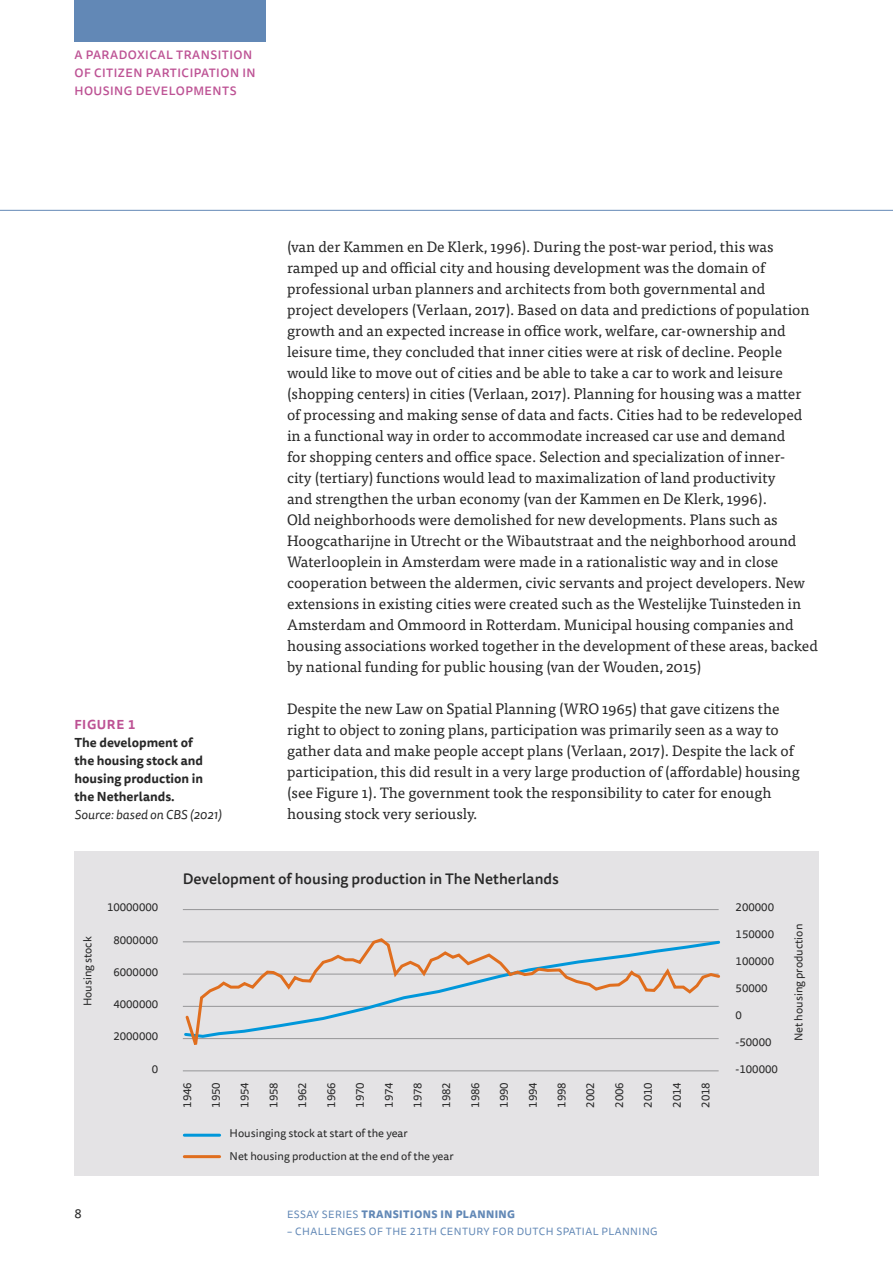
<style>
.page{position:relative;width:893px;height:1263px;background:#fff}
.page>*{position:absolute;margin:0;border:0;box-sizing:border-box;transform-origin:0 0}
.t1{font:15px/21px "Tisa Pro";color:#282828}
.t2{font:500 15px "Tisa Sans Pro";color:#282828}
.t3{font:700 12.75px/18px "Tisa Sans Pro";color:#282828}
.t4{font:italic 12.75px "Tisa Sans Pro";color:#282828}
.t5{font:700 12.75px "Tisa Sans Pro";letter-spacing:.05em;color:#bd5294}
.t6{font:12.75px "Tisa Sans Pro";color:#282828}
.t7{font:500 12px/18px "Tisa Sans Pro";letter-spacing:.04em;color:#bd5294}
.t8{font:11.25px/22.5px "Tisa Sans Pro";color:#282828}
.t9{font:10.5px "Tisa Sans Pro";letter-spacing:.04em;color:#6288b6}
.t10{font:800 10.5px "Tisa Sans Pro";letter-spacing:.04em;color:#6288b6}
.s1{font-weight:400}
</style>
<div class="page">
<div style="left:74px;top:0;width:192px;height:42px;background:#6288b6"></div>
<hr style="left:0;top:210px;width:893px;height:1px;background:#6288b6">
<div style="left:74px;top:851px;width:745px;height:325px;background:#e4e3e5"></div>
<hr style="left:183px;top:909px;width:536px;height:1px;background:#959597">
<hr style="left:183px;top:1070px;width:536px;height:1px;background:#959597">
<hr style="left:184px;top:1155px;width:36px;height:3px;background:#e06e1e">
<hr style="left:184px;top:1134px;width:36px;height:3px;background:#0097da">
<svg style="left:183px;top:938px;width:537px;height:107px"></svg>
<p class="t7" style="left:74px;top:46px;width:183px">A PARADOXICAL TRANSITION<br>OF CITIZEN PARTICIPATION IN<br>HOUSING DEVELOPMENTS</p>
<p class="t5" style="left:74px;top:715px;width:62px">FIGURE 1</p>
<p class="t3" style="left:74px;top:734px;width:130px">The development of the housing stock and housing production in the Netherlands.</p>
<p class="t4" style="left:74px;top:806px;width:149px">Source: based on CBS (2021)</p>
<p class="t1" style="left:287px;top:235px;width:532px">(van der Kammen en De Klerk, 1996). During the post-war period, this was ramped up and official city and housing development was the domain of professional urban planners and architects from both governmental and<br>project developers (Verlaan, 2017). Based on data and predictions of population growth and an expected increase in office work, welfare, car-ownership and leisure time, they concluded that inner cities were at risk of decline. People would like to move out of cities and be able to take a car to work and leisure (shopping centers) in cities (Verlaan, 2017). Planning for housing was a matter of processing and making sense of data and facts. Cities had to be redeveloped in a functional way in order to accommodate increased car use and demand<br>for shopping centers and office space. Selection and specialization of inner-<br>city (tertiary) functions would lead to maximalization of land productivity<br>and strengthen the urban economy (van der Kammen en De Klerk, 1996).<br>Old neighborhoods were demolished for new developments. Plans such as Hoogcatharijne in Utrecht or the Wibautstraat and the neighborhood around Waterlooplein in Amsterdam were made in a rationalistic way and in close cooperation between the aldermen, civic servants and project developers. New extensions in existing cities were created such as the Westelijke Tuinsteden in Amsterdam and Ommoord in Rotterdam. Municipal housing companies and housing associations worked together in the development of these areas, backed by national funding for public housing (van der Wouden, 2015)</p>
<p class="t1" style="left:287px;top:697px;width:514px">Despite the new Law on Spatial Planning (WRO 1965) that gave citizens the right to object to zoning plans, participation was primarily seen as a way to gather data and make people accept plans (Verlaan, 2017). Despite the lack of participation, this did result in a very large production of (affordable) housing (see Figure 1). The government took the responsibility to cater for enough housing stock very seriously.</p>
<p class="t8" style="left:77px;top:1006px;width:72px;rotate:-90deg">Housing stock</p>
<p class="t8" style="left:107px;top:896px;width:53px">10000000</p>
<p class="t8" style="left:113px;top:929px;width:46px">8000000</p>
<p class="t8" style="left:113px;top:961px;width:46px">6000000</p>
<p class="t8" style="left:113px;top:993px;width:46px">4000000</p>
<p class="t8" style="left:113px;top:1025px;width:46px">2000000</p>
<p class="t8" style="left:152px;top:1058px;width:8px">0</p>
<p class="t2" style="left:183px;top:868px;width:378px">Development of housing production in The Netherlands</p>
<p class="t8" style="left:176px;top:1108px;width:27px;rotate:-90deg">1946</p>
<p class="t8" style="left:205px;top:1108px;width:27px;rotate:-90deg">1950</p>
<p class="t8" style="left:234px;top:1108px;width:27px;rotate:-90deg">1954</p>
<p class="t8" style="left:263px;top:1108px;width:27px;rotate:-90deg">1958</p>
<p class="t8" style="left:291px;top:1108px;width:27px;rotate:-90deg">1962</p>
<p class="t8" style="left:320px;top:1108px;width:27px;rotate:-90deg">1966</p>
<p class="t8" style="left:349px;top:1108px;width:27px;rotate:-90deg">1970</p>
<p class="t8" style="left:378px;top:1108px;width:27px;rotate:-90deg">1974</p>
<p class="t8" style="left:407px;top:1108px;width:27px;rotate:-90deg">1978</p>
<p class="t8" style="left:435px;top:1108px;width:27px;rotate:-90deg">1982</p>
<p class="t8" style="left:464px;top:1108px;width:27px;rotate:-90deg">1986</p>
<p class="t8" style="left:493px;top:1108px;width:27px;rotate:-90deg">1990</p>
<p class="t8" style="left:522px;top:1108px;width:27px;rotate:-90deg">1994</p>
<p class="t8" style="left:551px;top:1108px;width:27px;rotate:-90deg">1998</p>
<p class="t8" style="left:579px;top:1108px;width:27px;rotate:-90deg">2002</p>
<p class="t8" style="left:608px;top:1108px;width:27px;rotate:-90deg">2006</p>
<p class="t8" style="left:637px;top:1108px;width:27px;rotate:-90deg">2010</p>
<p class="t8" style="left:666px;top:1108px;width:27px;rotate:-90deg">2014</p>
<p class="t8" style="left:695px;top:1108px;width:27px;rotate:-90deg">2018</p>
<p class="t8" style="left:230px;top:1122px;width:226px">Housinging stock at start of the year<br>Net housing production at the end of the year</p>
<p class="t6" style="left:74px;top:1205px;width:9px">8</p>
<p class="t10" style="left:287px;top:1206px;width:230px"><span class="s1">ESSAY SERIES</span> TRANSITIONS IN PLANNING</p>
<p class="t9" style="left:287px;top:1224px;width:372px">– CHALLENGES OF THE 21TH CENTURY FOR DUTCH SPATIAL PLANNING</p>
<p class="t8" style="left:736px;top:896px;width:40px">200000</p>
<p class="t8" style="left:736px;top:923px;width:40px">150000</p>
<p class="t8" style="left:736px;top:950px;width:40px">100000</p>
<p class="t8" style="left:736px;top:977px;width:34px">50000</p>
<p class="t8" style="left:736px;top:1004px;width:8px">0</p>
<p class="t8" style="left:736px;top:1031px;width:37px">-50000</p>
<p class="t8" style="left:736px;top:1058px;width:44px">-100000</p>
<p class="t8" style="left:788px;top:1041px;width:119px;rotate:-90deg">Net housing production</p>
</div>
